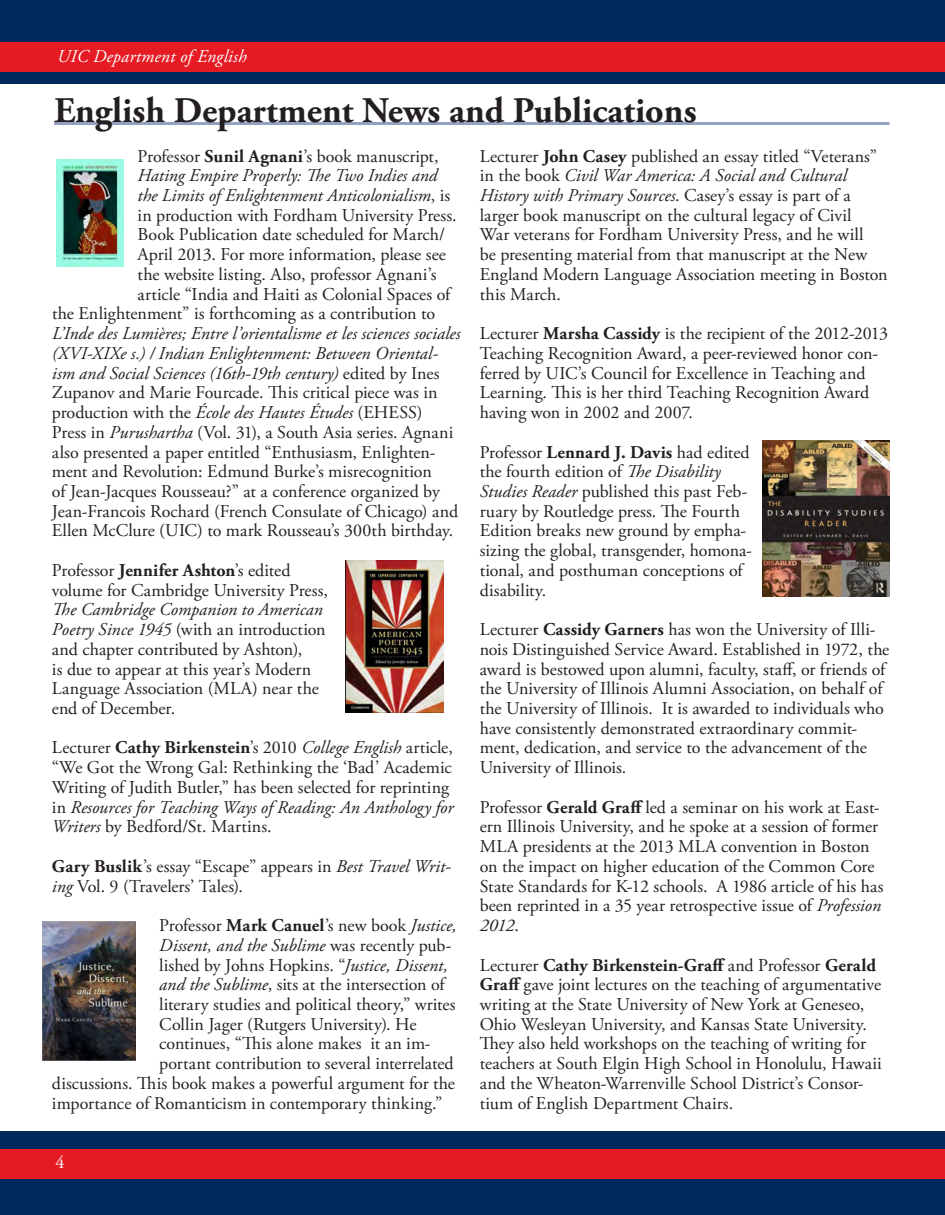
<style>
.page{position:relative;width:945px;height:1215px;background:#fff}
.page>*{position:absolute;margin:0;border:0;box-sizing:border-box;transform-origin:0 0}
.Section_Head{font:700 36px "Adobe Garamond Pro";color:#231f20}
.Body_Text-Main{font:18px/19.8px "Adobe Garamond Pro";color:#231f20}
.Body_Text-Main-2{font:italic 18px "Adobe Garamond Pro";color:#231f20}
.t1{font:italic 18px "Adobe Garamond Pro";letter-spacing:.01em;color:#fff}
.t2{font:18px "Adobe Garamond Pro";color:#fff}
.s1{font-weight:700}
.s2{font-style:normal}
.s3{font-style:italic}
</style>
<div class="page">
<div style="left:0;top:0;width:945px;height:83px;background:#00295c"></div>
<div style="left:0;top:1132px;width:945px;height:83px;background:#00295c"></div>
<div style="left:0;top:1149px;width:945px;height:30px;background:#e51a23"></div>
<div style="left:0;top:42px;width:945px;height:30px;background:#e51a23"></div>
<hr style="left:54px;top:122px;width:836px;height:3px;background:#92a2c1">
<img style="left:56px;top:160px;width:67px;height:106px">
<img style="left:346px;top:561px;width:98px;height:151px">
<img style="left:43px;top:921px;width:92px;height:140px">
<img style="left:762px;top:441px;width:128px;height:156px">
<p class="t1" style="left:57px;top:45px;width:191px">UIC Department of English</p>
<p class="Section_Head" style="left:54px;top:90px;width:644px">English Department News and Publications</p>
<p class="Body_Text-Main" style="left:138px;top:147px;width:302px">Professor <span class="s1">Sunil Agnani</span>’s book manuscript,</p>
<p class="Body_Text-Main-2" style="left:138px;top:165px;width:301px">Hating Empire Properly: The Two Indies and</p>
<p class="Body_Text-Main-2" style="left:138px;top:184px;width:314px">the Limits of Enlightenment Anticolonialism<span class="s2">, is</span></p>
<p class="Body_Text-Main" style="left:138px;top:206px;width:321px">in production with Fordham University Press.</p>
<p class="Body_Text-Main" style="left:138px;top:225px;width:309px">Book Publication date scheduled for March/</p>
<p class="Body_Text-Main" style="left:138px;top:245px;width:310px">April 2013. For more information, please see</p>
<p class="Body_Text-Main" style="left:138px;top:265px;width:300px">the website listing. Also, professor Agnani’s</p>
<p class="Body_Text-Main" style="left:138px;top:285px;width:314px">article “India and Haiti as Colonial Spaces of</p>
<p class="Body_Text-Main" style="left:52px;top:304px;width:385px">the Enlightenment” is forthcoming as a contribution to</p>
<p class="Body_Text-Main-2" style="left:52px;top:323px;width:410px">L’Inde des Lumières; Entre l’orientalisme et les sciences sociales</p>
<p class="Body_Text-Main-2" style="left:52px;top:342px;width:388px">(XVI-XIXe s.) / Indian Enlightenment: Between Oriental-</p>
<p class="Body_Text-Main-2" style="left:52px;top:362px;width:389px">ism and Social Sciences (16th-19th century) <span class="s2">edited by Ines</span></p>
<p class="Body_Text-Main" style="left:52px;top:383px;width:387px">Zupanov and Marie Fourcade. This critical piece was in</p>
<p class="Body_Text-Main" style="left:52px;top:403px;width:372px">production with the <span class="s3">École des Hautes Études</span> (EHESS)</p>
<p class="Body_Text-Main" style="left:52px;top:423px;width:403px">Press in <span class="s3">Purushartha</span> (Vol. 31), a South Asia series. Agnani</p>
<p class="Body_Text-Main" style="left:52px;top:443px;width:385px">also presented a paper entitled “Enthusiasm, Enlighten-</p>
<p class="Body_Text-Main" style="left:52px;top:462px;width:381px">ment and Revolution: Edmund Burke’s misrecognition</p>
<p class="Body_Text-Main" style="left:52px;top:482px;width:389px">of Jean-Jacques Rousseau?” at a conference organized by</p>
<p class="Body_Text-Main" style="left:52px;top:502px;width:408px">Jean-Francois Rochard (French Consulate of Chicago) and</p>
<p class="Body_Text-Main" style="left:52px;top:521px;width:403px">Ellen McClure (UIC) to mark Rousseau’s 300th birthday.</p>
<p class="Body_Text-Main" style="left:52px;top:561px;width:278px">Professor <span class="s1">Jennifer Ashton</span>’s edited volume for Cambridge University Press, <span class="s3">The Cambridge Companion to American Poetry Since 1945</span> (with an introduction and chapter contributed by Ashton),<br>is due to appear at this year’s Modern Language Association (MLA) near the end of December.</p>
<p class="Body_Text-Main" style="left:52px;top:738px;width:403px">Lecturer <span class="s1">Cathy Birkenstein</span>’s 2010 <span class="s3">College English</span> article, “We Got the Wrong Gal: Rethinking the ‘Bad’ Academic Writing of Judith Butler,” has been selected for reprinting in <span class="s3">Resources for Teaching Ways of Reading: An Anthology for Writers</span> by Bedford/St. Martins.</p>
<p class="Body_Text-Main" style="left:52px;top:857px;width:400px"><span class="s1">Gary Buslik</span>’s essay “Escape” appears in <span class="s3">Best Travel Writ&shy;ing</span> Vol. 9 (Travelers’ Tales).</p>
<p class="Body_Text-Main" style="left:159px;top:916px;width:299px">Professor <span class="s1">Mark Canuel</span>’s new book <span class="s3">Justice,</span></p>
<p class="Body_Text-Main-2" style="left:159px;top:934px;width:294px">Dissent, and the Sublime <span class="s2">was recently pub-</span></p>
<p class="Body_Text-Main" style="left:159px;top:956px;width:290px">lished by Johns Hopkins. “<span class="s3">Justice, Dissent,</span></p>
<p class="Body_Text-Main" style="left:159px;top:975px;width:287px"><span class="s3">and the Sublime</span>, sits at the intersection of</p>
<p class="Body_Text-Main" style="left:159px;top:995px;width:298px">literary studies and political theory,” writes</p>
<p class="Body_Text-Main" style="left:159px;top:1015px;width:259px">Collin Jager (Rutgers University). He</p>
<p class="Body_Text-Main" style="left:159px;top:1034px;width:273px">continues, “This alone makes it an im-</p>
<p class="Body_Text-Main" style="left:159px;top:1054px;width:296px">portant contribution to several interrelated</p>
<p class="Body_Text-Main" style="left:52px;top:1074px;width:405px">discussions. This book makes a powerful argument for the</p>
<p class="Body_Text-Main" style="left:52px;top:1094px;width:392px">importance of Romanticism in contemporary thinking.”</p>
<p class="t2" style="left:56px;top:1151px;width:10px">4</p>
<p class="Body_Text-Main" style="left:480px;top:147px;width:409px">Lecturer <span class="s1">John Casey</span> published an essay titled “Veterans” in the book <span class="s3">Civil War America: A Social and Cultural History with Primary Sources</span>. Casey’s essay is part of a larger book manuscript on the cultural legacy of Civil<br>War veterans for Fordham University Press, and he will<br>be presenting material from that manuscript at the New England Modern Language Association meeting in Boston this March.</p>
<p class="Body_Text-Main" style="left:480px;top:324px;width:410px">Lecturer <span class="s1">Marsha Cassidy</span> is the recipient of the 2012-2013<br>Teaching Recognition Award, a peer-reviewed honor con&shy;ferred by UIC’s Council for Excellence in Teaching and Learning. This is her third Teaching Recognition Award having won in 2002 and 2007.</p>
<p class="Body_Text-Main" style="left:480px;top:443px;width:274px">Professor <span class="s1">Lennard J. Davis</span> had edited the fourth edition of <span class="s3">The Disability Studies Reader</span> published this past Feb&shy;ruary by Routledge press. The Fourth Edition breaks new ground by empha&shy;sizing the global, transgender, homona&shy;tional, and posthuman conceptions of disability.</p>
<p class="Body_Text-Main" style="left:480px;top:620px;width:411px">Lecturer <span class="s1">Cassidy Garners</span> has won the University of Illi&shy;nois Distinguished Service Award. Established in 1972, the award is bestowed upon alumni, faculty, staff, or friends of the University of Illinois Alumni Association, on behalf of the University of Illinois. It is awarded to individuals who have consistently demonstrated extraordinary commit&shy;ment, dedication, and service to the advancement of the University of Illinois.</p>
<p class="Body_Text-Main" style="left:480px;top:798px;width:405px">Professor <span class="s1">Gerald Graff</span> led a seminar on his work at East&shy;ern Illinois University, and he spoke at a session of former MLA presidents at the 2013 MLA convention in Boston on the impact on higher education of the Common Core State Standards for K-12 schools. A 1986 article of his has been reprinted in a 35 year retrospective issue of <span class="s3">Profession 2012</span>.</p>
<p class="Body_Text-Main" style="left:480px;top:956px;width:404px">Lecturer <span class="s1">Cathy Birkenstein-Graff</span> and Professor <span class="s1">Gerald Graff</span> gave joint lectures on the teaching of argumentative writing at the State University of New York at Geneseo, Ohio Wesleyan University, and Kansas State University.<br>They also held workshops on the teaching of writing for teachers at South Elgin High School in Honolulu, Hawaii and the Wheaton-Warrenville School District’s Consor&shy;tium of English Department Chairs.</p>
</div>
